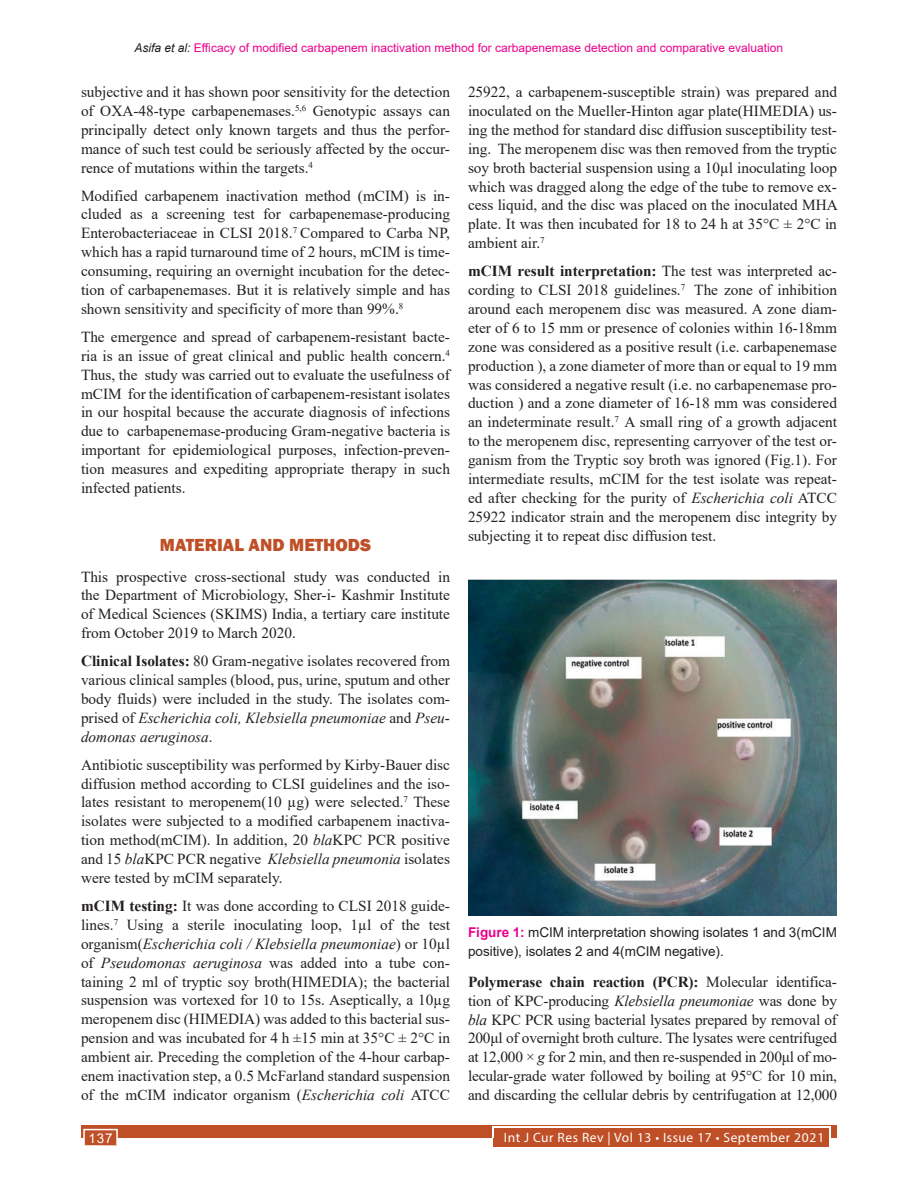
<style>
.page{position:relative;width:918px;height:1188px;background:#fff}
.page>*{position:absolute;margin:0;border:0;box-sizing:border-box;transform-origin:0 0}
.Head_1_copy_2{font:800 18px "Franklin Gothic";color:#bf4f27}
.Text_copy{font:15.3px/18.9px "Times New Roman";color:#231f20;text-align:justify}
.Figure_caption{font:13.5px/18.9px "Arial";color:#231f20}
.t1{font:13.5px "Myriad Pro";letter-spacing:.04em;color:#fff}
.t2{font:13.5px "Arial";color:#fff}
.t3{font:12px "Arial";color:#ec008c}
.s1{font-style:italic;color:#231f20}
.s2{font-weight:700}
.s3{font-style:italic}
.s4{font-weight:700;color:#ec008c}
</style>
<div class="page">
<div style="left:81px;top:1125px;width:756px;height:13px;background:#bf4f27"></div>
<div style="left:494px;top:1128px;width:335px;height:19px;background:#bf4f27"></div>
<hr style="left:492px;top:1127px;width:338px;height:1px;background:#fff">
<svg style="left:492px;top:1128px;width:2px;height:10px"></svg>
<svg style="left:829px;top:1127px;width:2px;height:11px"></svg>
<div style="left:83px;top:1129px;width:35px;height:17px;background:#bf4f27;border:2px solid #fff"></div>
<img style="left:468px;top:580px;width:369px;height:335px">
<p class="t3" style="left:135px;top:39px;width:650px"><span class="s1">Asifa et al:</span> Efficacy of modified carbapenem inactivation method for carbapenemase detection and comparative evaluation</p>
<p class="Text_copy" style="left:81px;top:82px;width:371px">subjective and it has shown poor sensitivity for the detection of OXA-48-type carbapenemases.<sup>5,6</sup> Genotypic assays can principally detect only known targets and thus the perfor&shy;mance of such test could be seriously affected by the occur&shy;rence of mutations within the targets.<sup>4</sup></p>
<p class="Text_copy" style="left:81px;top:185px;width:371px">Modified carbapenem inactivation method (mCIM) is in&shy;cluded as a screening test for carbapenemase-producing Enterobacteriaceae in CLSI 2018.<sup>7</sup> Compared to Carba NP, which has a rapid turnaround time of 2 hours, mCIM is time&shy;consuming, requiring an overnight incubation for the detec&shy;tion of carbapenemases. But it is relatively simple and has shown sensitivity and specificity of more than 99%.<sup>8</sup></p>
<p class="Text_copy" style="left:81px;top:327px;width:371px">The emergence and spread of carbapenem-resistant bacte&shy;ria is an issue of great clinical and public health concern.<sup>4<br></sup>Thus, the study was carried out to evaluate the usefulness of mCIM for the identification of carbapenem-resistant isolates in our hospital because the accurate diagnosis of infections due to carbapenemase-producing Gram-negative bacteria is important for epidemiological purposes, infection-preven&shy;tion measures and expediting appropriate therapy in such infected patients.</p>
<p class="Text_copy" style="left:468px;top:82px;width:371px">25922, a carbapenem-susceptible strain) was prepared and inoculated on the Mueller-Hinton agar plate(HIMEDIA) us&shy;ing the method for standard disc diffusion susceptibility test&shy;ing. The meropenem disc was then removed from the tryptic soy broth bacterial suspension using a 10µl inoculating loop which was dragged along the edge of the tube to remove ex&shy;cess liquid, and the disc was placed on the inoculated MHA plate. It was then incubated for 18 to 24 h at 35°C ± 2°C in ambient air.<sup>7</sup></p>
<p class="Text_copy" style="left:468px;top:261px;width:371px"><span class="s2">mCIM result interpretation:</span> The test was interpreted ac&shy;cording to CLSI 2018 guidelines.<sup>7</sup> The zone of inhibition around each meropenem disc was measured. A zone diam&shy;eter of 6 to 15 mm or presence of colonies within 16-18mm zone was considered as a positive result (i.e. carbapenemase production ), a zone diameter of more than or equal to 19 mm was considered a negative result (i.e. no carbapenemase pro&shy;duction ) and a zone diameter of 16-18 mm was considered an indeterminate result.<sup>7</sup> A small ring of a growth adjacent to the meropenem disc, representing carryover of the test or&shy;ganism from the Tryptic soy broth was ignored (Fig.1). For intermediate results, mCIM for the test isolate was repeat&shy;ed after checking for the purity of <span class="s3">Escherichia coli</span> ATCC 25922 indicator strain and the meropenem disc integrity by subjecting it to repeat disc diffusion test.</p>
<p class="Head_1_copy_2" style="left:160px;top:533px;width:213px">MATERIAL AND METHODS</p>
<p class="Text_copy" style="left:81px;top:566px;width:371px">This prospective cross-sectional study was conducted in the Department of Microbiology, Sher-i- Kashmir Institute of Medical Sciences (SKIMS) India, a tertiary care institute from October 2019 to March 2020.</p>
<p class="Text_copy" style="left:81px;top:651px;width:371px"><span class="s2">Clinical Isolates:</span> 80 Gram-negative isolates recovered from various clinical samples (blood, pus, urine, sputum and other body fluids) were included in the study. The isolates com&shy;prised of <span class="s3">Escherichia coli, Klebsiella pneumoniae</span> and <span class="s3">Pseu&shy;domonas aeruginosa</span>.</p>
<p class="Text_copy" style="left:81px;top:755px;width:371px">Antibiotic susceptibility was performed by Kirby-Bauer disc diffusion method according to CLSI guidelines and the iso&shy;lates resistant to meropenem(10 µg) were selected.<sup>7</sup> These isolates were subjected to a modified carbapenem inactiva&shy;tion method(mCIM). In addition, 20 <span class="s3">bla</span>KPC PCR positive and 15 <span class="s3">bla</span>KPC PCR negative <span class="s3">Klebsiella pneumonia</span> isolates were tested by mCIM separately.</p>
<p class="Text_copy" style="left:81px;top:896px;width:371px"><span class="s2">mCIM testing:</span> It was done according to CLSI 2018 guide&shy;lines.<sup>7</sup> Using a sterile inoculating loop, 1µl of the test organism(<span class="s3">Escherichia coli / Klebsiella pneumoniae</span>) or 10µl of <span class="s3">Pseudomonas aeruginosa</span> was added into a tube con&shy;taining 2 ml of tryptic soy broth(HIMEDIA); the bacterial suspension was vortexed for 10 to 15s. Aseptically, a 10µg meropenem disc (HIMEDIA) was added to this bacterial sus&shy;pension and was incubated for 4 h ±15 min at 35°C ± 2°C in ambient air. Preceding the completion of the 4-hour carbap&shy;enem inactivation step, a 0.5 McFarland standard suspension of the mCIM indicator organism (<span class="s3">Escherichia coli</span> ATCC</p>
<p class="Figure_caption" style="left:468px;top:923px;width:370px"><span class="s4">Figure 1:</span> mCIM interpretation showing isolates 1 and 3(mCIM positive), isolates 2 and 4(mCIM negative).</p>
<p class="Text_copy" style="left:468px;top:972px;width:371px"><span class="s2">Polymerase chain reaction (PCR):</span> Molecular identifica&shy;tion of KPC-producing <span class="s3">Klebsiella pneumoniae</span> was done by <span class="s3">bla</span> KPC PCR using bacterial lysates prepared by removal of 200μl of overnight broth culture. The lysates were centrifuged at 12,000 × <span class="s3">g</span> for 2 min, and then re-suspended in 200μl of mo&shy;lecular-grade water followed by boiling at 95°C for 10 min, and discarding the cellular debris by centrifugation at 12,000</p>
<p class="t2" style="left:88px;top:1129px;width:26px">137</p>
<p class="t1" style="left:504px;top:1129px;width:322px">Int J Cur Res Rev | Vol 13 • Issue 17 • September 2021</p>
</div>
